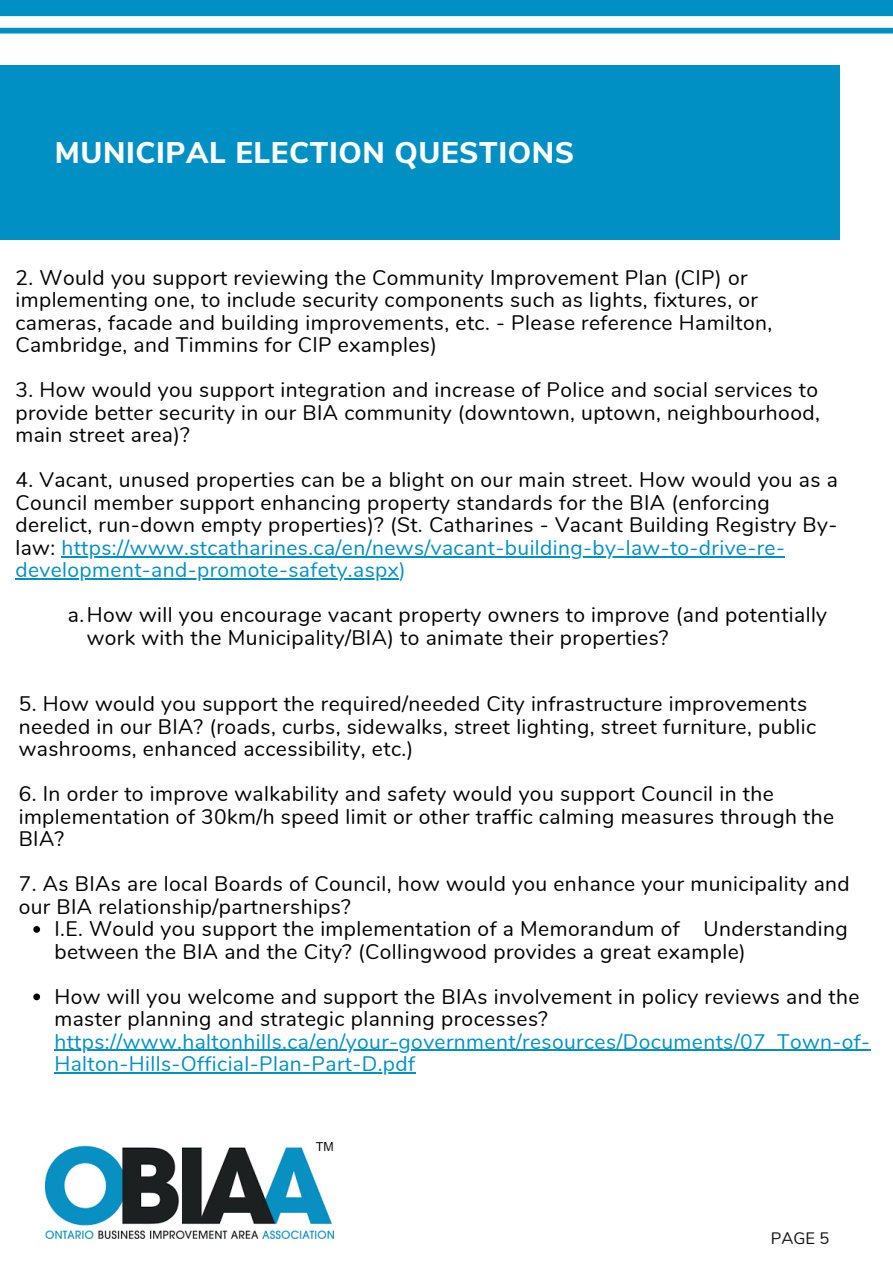
<style>
.page{position:relative;width:893px;height:1264px;background:#fff}
.page>*{position:absolute;margin:0;border:0;box-sizing:border-box;transform-origin:0 0}
.t1{font:800 29.7px "Nunito Sans";letter-spacing:.02em;color:#fff}
.t2{font:21px/22.5px "Nunito";letter-spacing:.02em;color:#000}
.t3{font:21px/22.5px "Nunito";letter-spacing:.02em;color:#0090c4}
.t4{font:16.5px "Nunito";color:#111}
.s1{color:#0090c4}
</style>
<div class="page">
<div style="left:0;top:66px;width:840px;height:173px;background:#0090c4"></div>
<svg style="left:0;top:0;width:892px;height:34px"></svg>
<img style="left:45px;top:1142px;width:288px;height:96px">
<hr style="left:61px;top:556px;width:724px;height:1px;background:#0090c4">
<hr style="left:15px;top:578px;width:384px;height:1px;background:#0090c4">
<svg style="left:33px;top:926px;width:7px;height:6px"></svg>
<svg style="left:33px;top:993px;width:7px;height:7px"></svg>
<hr style="left:54px;top:1049px;width:816px;height:1px;background:#0090c4">
<hr style="left:54px;top:1072px;width:361px;height:1px;background:#0090c4">
<h1 class="t1" style="left:55px;top:133px;width:521px">MUNICIPAL ELECTION QUESTIONS</h1>
<p class="t2" style="left:15px;top:267px;width:758px">2. Would you support reviewing the Community Improvement Plan (CIP) or implementing one, to include security components such as lights, fixtures, or cameras, facade and building improvements, etc. - Please reference Hamilton, Cambridge, and Timmins for CIP examples)</p>
<p class="t2" style="left:15px;top:379px;width:805px;text-align:justify">3. How would you support integration and increase of Police and social services to provide better security in our BIA community (downtown, uptown, neighbourhood, main street area)?</p>
<p class="t2" style="left:15px;top:469px;width:823px">4. Vacant, unused properties can be a blight on our main street. How would you as a Council member support enhancing property standards for the BIA (enforcing derelict, run-down empty properties)? (St. Catharines - Vacant Building Registry By&shy;law: <span class="s1">https://www.stcatharines.ca/en/news/vacant-building-by-law-to-drive-re&shy;development-and-promote-safety.aspx)</span></p>
<p class="t2" style="left:87px;top:604px;width:741px;text-indent:-19px">a.How will you encourage vacant property owners to improve (and potentially work with the Municipality/BIA) to animate their properties?</p>
<p class="t2" style="left:19px;top:693px;width:799px">5. How would you support the required/needed City infrastructure improvements needed in our BIA? (roads, curbs, sidewalks, street lighting, street furniture, public washrooms, enhanced accessibility, etc.)</p>
<p class="t2" style="left:19px;top:783px;width:817px">6. In order to improve walkability and safety would you support Council in the implementation of 30km/h speed limit or other traffic calming measures through the<br>BIA?</p>
<p class="t2" style="left:19px;top:873px;width:832px">7. As BIAs are local Boards of Council, how would you enhance your municipality and our BIA relationship/partnerships?</p>
<p class="t2" style="left:54px;top:918px;width:794px">I.E. Would you support the implementation of a Memorandum of Understanding between the BIA and the City? (Collingwood provides a great example)</p>
<p class="t2" style="left:54px;top:985px;width:806px">How will you welcome and support the BIAs involvement in policy reviews and the master planning and strategic planning processes?</p>
<p class="t3" style="left:54px;top:1030px;width:817px">https://www.haltonhills.ca/en/your-government/resources/Documents/07_Town-of-<br>Halton-Hills-Official-Plan-Part-D.pdf</p>
<p class="t4" style="left:770px;top:1227px;width:60px">PAGE 5</p>
</div>
